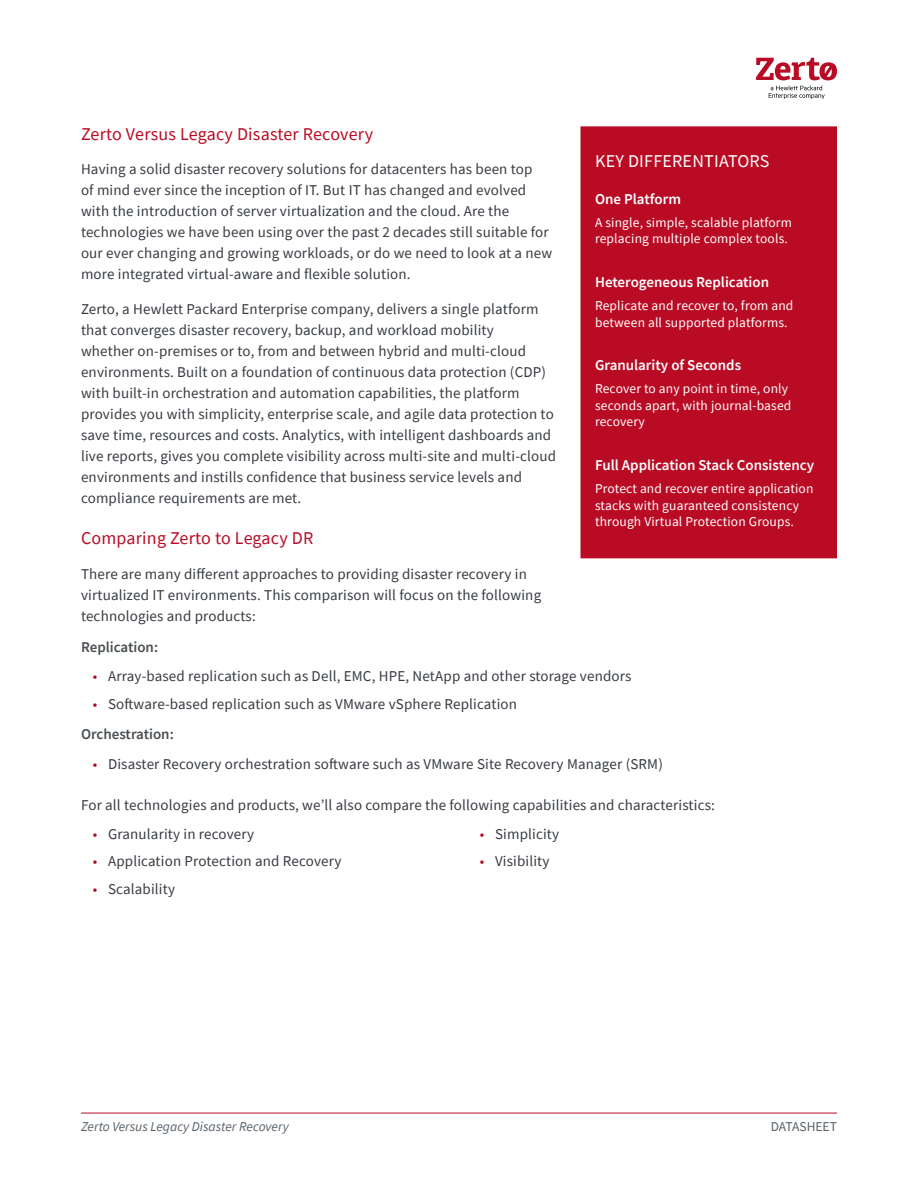
<style>
.page{position:relative;width:918px;height:1188px;background:#fff}
.page>*{position:absolute;margin:0;border:0;box-sizing:border-box;transform-origin:0 0}
.t1{font:18px "Source Sans Pro";letter-spacing:.01em;color:#b90b24}
.t2{font:18px "Source Sans Pro";letter-spacing:.01em;color:#fff}
.t3{font:15px/21px "Source Sans Pro";letter-spacing:.01em;color:#373b41}
.t4{font:600 15px "Source Sans Pro";color:#fff}
.t5{font:600 15px "Source Sans Pro";color:#4a4f53}
.t6{font:13.5px/16.5px "Source Sans Pro";letter-spacing:.01em;color:#fff}
.t7{font:italic 13.5px "Source Sans Pro";color:#57616a}
.t8{font:13.5px "Source Sans Pro";color:#57616a}
.s1{color:#b90b24}
.s2{font-weight:600;color:#4a4f53}
</style>
<div class="page">
<hr style="left:81px;top:1113px;width:756px;height:1px;background:#b90b24">
<svg style="left:756px;top:58px;width:81px;height:41px"></svg>
<div style="left:581px;top:126px;width:256px;height:432px;background:#b90b24"></div>
<p class="t1" style="left:81px;top:127px;width:294px">Zerto Versus Legacy Disaster Recovery</p>
<p class="t3" style="left:81px;top:160px;width:473px">Having a solid disaster recovery solutions for datacenters has been top<br>of mind ever since the inception of IT. But IT has changed and evolved with the introduction of server virtualization and the cloud. Are the technologies we have been using over the past 2 decades still suitable for our ever changing and growing workloads, or do we need to look at a new more integrated virtual-aware and flexible solution.</p>
<p class="t3" style="left:81px;top:300px;width:477px">Zerto, a Hewlett Packard Enterprise company, delivers a single platform that converges disaster recovery, backup, and workload mobility<br>whether on-premises or to, from and between hybrid and multi-cloud environments. Built on a foundation of continuous data protection (CDP) with built-in orchestration and automation capabilities, the platform provides you with simplicity, enterprise scale, and agile data protection to save time, resources and costs. Analytics, with intelligent dashboards and live reports, gives you complete visibility across multi-site and multi-cloud environments and instills confidence that business service levels and compliance requirements are met.</p>
<p class="t1" style="left:81px;top:531px;width:234px">Comparing Zerto to Legacy DR</p>
<p class="t3" style="left:81px;top:563px;width:462px">There are many different approaches to providing disaster recovery in virtualized IT environments. This comparison will focus on the following technologies and products:</p>
<p class="t2" style="left:595px;top:154px;width:176px">KEY DIFFERENTIATORS</p>
<p class="t4" style="left:595px;top:193px;width:87px">One Platform</p>
<p class="t6" style="left:595px;top:215px;width:198px">A single, simple, scalable platform replacing multiple complex tools.</p>
<p class="t4" style="left:595px;top:276px;width:176px">Heterogeneous Replication</p>
<p class="t6" style="left:595px;top:298px;width:200px">Replicate and recover to, from and between all supported platforms.</p>
<p class="t4" style="left:595px;top:359px;width:148px">Granularity of Seconds</p>
<p class="t6" style="left:595px;top:382px;width:198px">Recover to any point in time, only seconds apart, with journal-based recovery</p>
<p class="t4" style="left:595px;top:459px;width:221px">Full Application Stack Consistency</p>
<p class="t6" style="left:595px;top:481px;width:220px">Protect and recover entire application stacks with guaranteed consistency through Virtual Protection Groups.</p>
<p class="t5" style="left:81px;top:641px;width:79px">Replication:</p>
<p class="t3" style="left:93px;top:667px;width:540px"><span class="s1">•</span> Array-based replication such as Dell, EMC, HPE, NetApp and other storage vendors</p>
<p class="t3" style="left:81px;top:689px;width:438px;line-height:30px;text-indent:12px"><span class="s1">•</span> Software-based replication such as VMware vSphere Replication<br><span class="s2">Orchestration:</span></p>
<p class="t3" style="left:93px;top:753px;width:572px"><span class="s1">•</span> Disaster Recovery orchestration software such as VMware Site Recovery Manager (SRM)</p>
<p class="t3" style="left:81px;top:796px;width:635px">For all technologies and products, we’ll also compare the following capabilities and characteristics:</p>
<p class="t3" style="left:93px;top:824px;width:163px"><span class="s1">•</span> Granularity in recovery</p>
<p class="t3" style="left:93px;top:852px;width:250px"><span class="s1">•</span> Application Protection and Recovery</p>
<p class="t3" style="left:93px;top:880px;width:84px"><span class="s1">•</span> Scalability</p>
<p class="t3" style="left:480px;top:824px;width:81px"><span class="s1">•</span> Simplicity</p>
<p class="t3" style="left:480px;top:852px;width:71px"><span class="s1">•</span> Visibility</p>
<p class="t7" style="left:81px;top:1122px;width:209px">Zerto Versus Legacy Disaster Recovery</p>
<p class="t8" style="left:771px;top:1119px;width:68px">DATASHEET</p>
</div>
